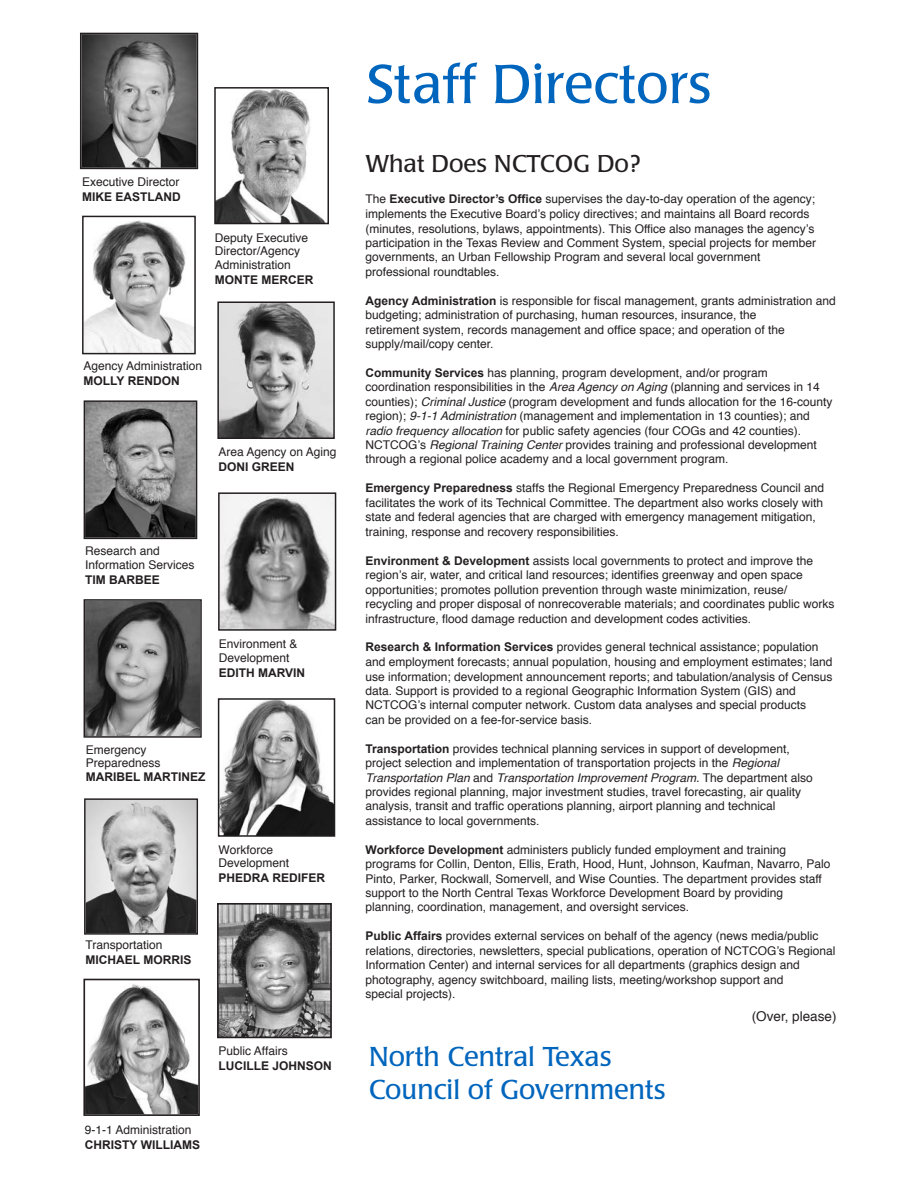
<style>
.page{position:relative;width:918px;height:1188px;background:#fff}
.page>*{position:absolute;margin:0;border:0;box-sizing:border-box;transform-origin:0 0}
.t1{font:54px "Poppl Laudatio";color:#0065bd}
.t2{font:27px "Poppl Laudatio";color:#0065bd}
.t3{font:24px "Poppl Laudatio";color:#231f20}
.t4{font:13.5px "Helvetica";color:#231f20}
.t5{font:12px/14.4px "Helvetica";color:#231f20}
.t6{font:700 12px "Arial";color:#231f20}
.t7{font:italic 12px "Helvetica";color:#231f20}
.s1{font-family:"Arial";font-weight:700}
.s2{font-style:italic}
.s3{font-style:normal}
</style>
<div class="page">
<img style="left:87px;top:602px;width:112px;height:133px">
<div style="left:84px;top:599px;width:118px;height:139px;border:2px solid #231f20"></div>
<img style="left:87px;top:801px;width:108px;height:131px">
<div style="left:84px;top:798px;width:114px;height:137px;border:2px solid #231f20"></div>
<img style="left:220px;top:906px;width:109px;height:129px">
<div style="left:217px;top:903px;width:115px;height:135px;border:2px solid #231f20"></div>
<img style="left:217px;top:90px;width:108px;height:131px">
<div style="left:214px;top:87px;width:115px;height:137px;border:2px solid #231f20"></div>
<img style="left:87px;top:403px;width:107px;height:133px">
<div style="left:84px;top:400px;width:113px;height:139px;border:2px solid #231f20"></div>
<img style="left:83px;top:36px;width:112px;height:130px">
<div style="left:80px;top:33px;width:118px;height:136px;border:2px solid #231f20"></div>
<img style="left:221px;top:495px;width:112px;height:133px">
<div style="left:218px;top:492px;width:118px;height:139px;border:2px solid #231f20"></div>
<img style="left:221px;top:701px;width:111px;height:133px">
<div style="left:218px;top:698px;width:117px;height:139px;border:2px solid #231f20"></div>
<img style="left:220px;top:304px;width:112px;height:132px">
<div style="left:217px;top:301px;width:118px;height:138px;border:2px solid #231f20"></div>
<img style="left:86px;top:984px;width:111px;height:129px">
<div style="left:83px;top:979px;width:117px;height:137px;border:2px solid #231f20"></div>
<img style="left:85px;top:220px;width:108px;height:131px">
<div style="left:82px;top:216px;width:114px;height:138px;border:2px solid #231f20"></div>
<p class="t5" style="left:82px;top:176px;width:99px">Executive Director</p>
<p class="t6" style="left:82px;top:191px;width:100px">MIKE EASTLAND</p>
<p class="t5" style="left:215px;top:232px;width:95px;line-height:13.5px">Deputy Executive<br>Director/Agency<br>Administration</p>
<p class="t6" style="left:215px;top:273px;width:100px">MONTE MERCER</p>
<p class="t5" style="left:84px;top:360px;width:120px">Agency Administration</p>
<p class="t6" style="left:84px;top:375px;width:98px">MOLLY RENDON</p>
<p class="t5" style="left:219px;top:446px;width:120px">Area Agency on Aging</p>
<p class="t6" style="left:219px;top:460px;width:78px">DONI GREEN</p>
<p class="t5" style="left:85px;top:545px;width:111px;line-height:13.5px">Research and<br>Information Services</p>
<p class="t6" style="left:85px;top:573px;width:76px">TIM BARBEE</p>
<p class="t5" style="left:219px;top:638px;width:80px">Environment &amp;</p>
<p class="t5" style="left:219px;top:651px;width:72px">Development</p>
<p class="t6" style="left:219px;top:666px;width:88px">EDITH MARVIN</p>
<p class="t5" style="left:86px;top:743px;width:62px">Emergency</p>
<p class="t5" style="left:86px;top:757px;width:76px">Preparedness</p>
<p class="t6" style="left:86px;top:770px;width:121px">MARIBEL MARTINEZ</p>
<p class="t5" style="left:86px;top:939px;width:78px">Transportation</p>
<p class="t6" style="left:86px;top:954px;width:107px">MICHAEL MORRIS</p>
<p class="t5" style="left:219px;top:843px;width:56px">Workforce</p>
<p class="t5" style="left:219px;top:857px;width:72px">Development</p>
<p class="t6" style="left:219px;top:872px;width:108px">PHEDRA REDIFER</p>
<p class="t5" style="left:219px;top:1045px;width:71px">Public Affairs</p>
<p class="t6" style="left:219px;top:1059px;width:115px">LUCILLE JOHNSON</p>
<p class="t5" style="left:85px;top:1123px;width:108px">9-1-1 Administration</p>
<p class="t6" style="left:85px;top:1138px;width:117px">CHRISTY WILLIAMS</p>
<p class="t1" style="left:367px;top:62px;width:346px">Staff Directors</p>
<p class="t3" style="left:366px;top:154px;width:277px">What Does NCTCOG Do?</p>
<p class="t5" style="left:366px;top:193px;width:451px">The <span class="s1">Executive Director’s Office</span> supervises the day-to-day operation of the agency;</p>
<p class="t5" style="left:366px;top:208px;width:445px">implements the Executive Board’s policy directives; and maintains all Board records</p>
<p class="t5" style="left:366px;top:222px;width:452px">(minutes, resolutions, bylaws, appointments). This Office also manages the agency’s participation in the Texas Review and Comment System, special projects for member governments, an Urban Fellowship Program and several local government</p>
<p class="t5" style="left:366px;top:265px;width:136px">professional roundtables.</p>
<p class="t5" style="left:366px;top:294px;width:472px"><span class="s1">Agency Administration</span> is responsible for fiscal management, grants administration and budgeting; administration of purchasing, human resources, insurance, the</p>
<p class="t5" style="left:366px;top:323px;width:421px">retirement system, records management and office space; and operation of the</p>
<p class="t5" style="left:366px;top:338px;width:130px">supply/mail/copy center.</p>
<p class="t5" style="left:366px;top:366px;width:404px"><span class="s1">Community Services</span> has planning, program development, and/or program</p>
<p class="t5" style="left:366px;top:381px;width:468px">coordination responsibilities in the <span class="s2">Area Agency on Aging</span> (planning and services in 14 counties); <span class="s2">Criminal Justice</span> (program development and funds allocation for the 16-county region); <span class="s2">9-1-1 Administration</span> (management and implementation in 13 counties); and <span class="s2">radio frequency allocation</span> for public safety agencies (four COGs and 42 counties).<br>NCTCOG’s <span class="s2">Regional Training Center</span> provides training and professional development through a regional police academy and a local government program.</p>
<p class="t5" style="left:366px;top:482px;width:460px"><span class="s1">Emergency Preparedness</span> staffs the Regional Emergency Preparedness Council and facilitates the work of its Technical Committee. The department also works closely with state and federal agencies that are charged with emergency management mitigation, training, response and recovery responsibilities.</p>
<p class="t5" style="left:366px;top:554px;width:449px"><span class="s1">Environment &amp; Development</span> assists local governments to protect and improve the</p>
<p class="t5" style="left:366px;top:569px;width:439px">region’s air, water, and critical land resources; identifies greenway and open space</p>
<p class="t5" style="left:366px;top:583px;width:423px">opportunities; promotes pollution prevention through waste minimization, reuse/</p>
<p class="t5" style="left:366px;top:598px;width:470px">recycling and proper disposal of nonrecoverable materials; and coordinates public works infrastructure, flood damage reduction and development codes activities.</p>
<p class="t5" style="left:366px;top:641px;width:468px"><span class="s1">Research &amp; Information Services</span> provides general technical assistance; population and employment forecasts; annual population, housing and employment estimates; land use information; development announcement reports; and tabulation/analysis of Census data. Support is provided to a regional Geographic Information System (GIS) and NCTCOG’s internal computer network. Custom data analyses and special products</p>
<p class="t5" style="left:366px;top:713px;width:228px">can be provided on a fee-for-service basis.</p>
<p class="t5" style="left:366px;top:742px;width:426px"><span class="s1">Transportation</span> provides technical planning services in support of development,</p>
<p class="t5" style="left:366px;top:757px;width:415px">project selection and implementation of transportation projects in the <span class="s2">Regional</span></p>
<p class="t7" style="left:366px;top:772px;width:449px">Transportation Plan <span class="s3">and</span> Transportation Improvement Program. <span class="s3">The department also</span></p>
<p class="t5" style="left:366px;top:786px;width:437px">provides regional planning, major investment studies, travel forecasting, air quality</p>
<p class="t5" style="left:366px;top:800px;width:411px">analysis, transit and traffic operations planning, airport planning and technical</p>
<p class="t5" style="left:366px;top:814px;width:176px">assistance to local governments.</p>
<p class="t5" style="left:366px;top:843px;width:422px"><span class="s1">Workforce Development</span> administers publicly funded employment and training</p>
<p class="t5" style="left:366px;top:858px;width:466px">programs for Collin, Denton, Ellis, Erath, Hood, Hunt, Johnson, Kaufman, Navarro, Palo<br>Pinto, Parker, Rockwall, Somervell, and Wise Counties. The department provides staff support to the North Central Texas Workforce Development Board by providing</p>
<p class="t5" style="left:366px;top:901px;width:325px">planning, coordination, management, and oversight services.</p>
<p class="t5" style="left:366px;top:930px;width:471px"><span class="s1">Public Affairs</span> provides external services on behalf of the agency (news media/public relations, directories, newsletters, special publications, operation of NCTCOG’s Regional<br>Information Center) and internal services for all departments (graphics design and</p>
<p class="t5" style="left:366px;top:973px;width:419px">photography, agency switchboard, mailing lists, meeting/workshop support and</p>
<p class="t5" style="left:366px;top:988px;width:92px">special projects).</p>
<p class="t4" style="left:752px;top:1010px;width:86px">(Over, please)</p>
<p class="t2" style="left:369px;top:1045px;width:244px">North Central Texas</p>
<p class="t2" style="left:369px;top:1078px;width:298px">Council of Governments</p>
</div>
